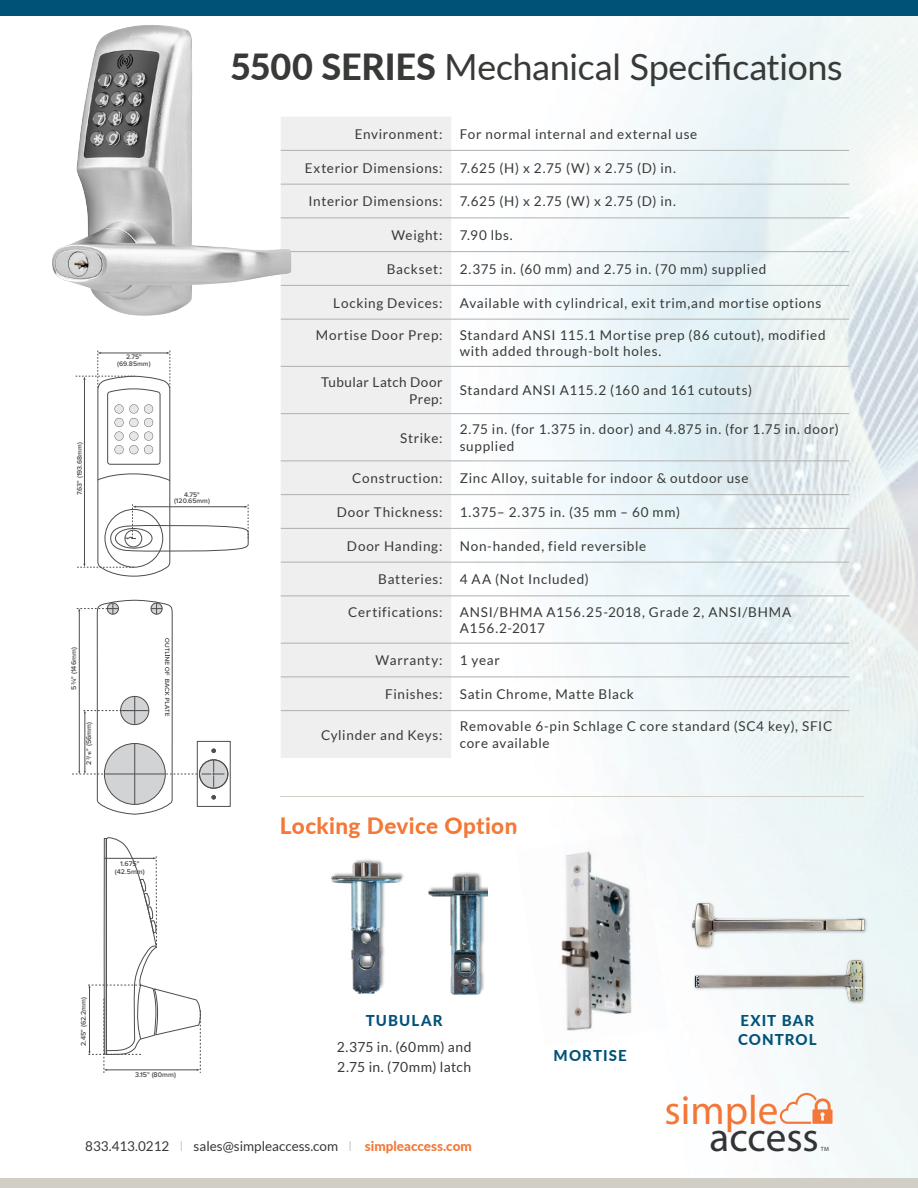
<style>
.page{position:relative;width:918px;height:1188px;background:#fff}
.page>*{position:absolute;margin:0;border:0;box-sizing:border-box;transform-origin:0 0}
.t1{font:41.1px "Myriad Pro";color:#333437}
.t2{font:41.1px "Myriad Pro";color:#f37736}
.t3{font:36px "Lato";letter-spacing:-.01em;color:#373a36}
.t4{font:800 22.5px "Lato";letter-spacing:.015em;color:#f47837}
.t5{font:800 15px/19.5px "Lato";letter-spacing:.075em;color:#005277}
.t6{font:13.95px/20.1px "Lato";letter-spacing:.02em;color:#373a36}
.t7{font:13.5px/16.5px "Lato";letter-spacing:.05em;color:#373a36}
.t8{font:13.5px "Lato";color:#373a36}
.t9{font:13.5px/16.5px "Lato";letter-spacing:.03em;color:#373a36;text-align:right}
.t10{font:600 7.05px/7.9px "Proxima Nova";color:#4d4d4f;text-align:center}
.t11{font:600 6.9px/6.9px "Proxima Nova";color:#4d4d4f;text-align:center}
.t12{font:6.15px "Myriad Pro";color:#333437}
.s1{font-weight:800}
.s2{color:#d0cec5}
.s3{font-weight:800;color:#f47837}
</style>
<div class="page">
<img style="left:157px;top:15px;width:761px;height:1164px">
<div style="left:0;top:0;width:918px;height:15px;background:#005277"></div>
<div style="left:0;top:1179px;width:918px;height:9px;background:#d0cec5"></div>
<svg style="left:780px;top:1093px;width:53px;height:31px"></svg>
<img style="left:328px;top:846px;width:81px;height:161px">
<img style="left:423px;top:862px;width:65px;height:147px">
<img style="left:516px;top:833px;width:153px;height:214px">
<div style="left:281px;top:117px;width:170px;height:641px;background:#efeff0"></div>
<hr style="left:281px;top:150px;width:170px;height:1px;background:#afb0ae">
<hr style="left:451px;top:150px;width:398px;height:1px;background:#afb0ae">
<hr style="left:281px;top:184px;width:170px;height:1px;background:#afb0ae">
<hr style="left:451px;top:184px;width:398px;height:1px;background:#afb0ae">
<hr style="left:281px;top:218px;width:170px;height:1px;background:#afb0ae">
<hr style="left:451px;top:218px;width:398px;height:1px;background:#afb0ae">
<hr style="left:281px;top:251px;width:170px;height:1px;background:#afb0ae">
<hr style="left:451px;top:251px;width:398px;height:1px;background:#afb0ae">
<hr style="left:281px;top:285px;width:170px;height:1px;background:#afb0ae">
<hr style="left:451px;top:285px;width:398px;height:1px;background:#afb0ae">
<hr style="left:281px;top:319px;width:170px;height:1px;background:#afb0ae">
<hr style="left:451px;top:319px;width:398px;height:1px;background:#afb0ae">
<hr style="left:281px;top:366px;width:170px;height:1px;background:#afb0ae">
<hr style="left:451px;top:366px;width:398px;height:1px;background:#afb0ae">
<hr style="left:281px;top:413px;width:170px;height:1px;background:#afb0ae">
<hr style="left:451px;top:413px;width:398px;height:1px;background:#afb0ae">
<hr style="left:281px;top:461px;width:170px;height:1px;background:#afb0ae">
<hr style="left:451px;top:461px;width:398px;height:1px;background:#afb0ae">
<hr style="left:281px;top:494px;width:170px;height:1px;background:#afb0ae">
<hr style="left:451px;top:494px;width:398px;height:1px;background:#afb0ae">
<hr style="left:281px;top:528px;width:170px;height:1px;background:#afb0ae">
<hr style="left:451px;top:528px;width:398px;height:1px;background:#afb0ae">
<hr style="left:281px;top:562px;width:170px;height:1px;background:#afb0ae">
<hr style="left:451px;top:562px;width:398px;height:1px;background:#afb0ae">
<hr style="left:281px;top:596px;width:170px;height:1px;background:#afb0ae">
<hr style="left:451px;top:596px;width:398px;height:1px;background:#afb0ae">
<hr style="left:281px;top:643px;width:170px;height:1px;background:#afb0ae">
<hr style="left:451px;top:643px;width:398px;height:1px;background:#afb0ae">
<hr style="left:281px;top:677px;width:170px;height:1px;background:#afb0ae">
<hr style="left:451px;top:677px;width:398px;height:1px;background:#afb0ae">
<hr style="left:281px;top:710px;width:170px;height:1px;background:#afb0ae">
<hr style="left:451px;top:710px;width:398px;height:1px;background:#afb0ae">
<hr style="left:280px;top:796px;width:584px;height:1px;background:#d0cec5">
<img style="left:52px;top:25px;width:240px;height:291px">
<svg style="left:76px;top:351px;width:173px;height:226px"></svg>
<svg style="left:88px;top:837px;width:113px;height:236px"></svg>
<svg style="left:72px;top:600px;width:156px;height:215px"></svg>
<hr style="left:197px;top:742px;width:1px;height:64px;background:#4d4d4f">
<hr style="left:230px;top:741px;width:1px;height:65px;background:#4d4d4f">
<hr style="left:197px;top:806px;width:33px;height:1px;background:#4d4d4f">
<hr style="left:197px;top:741px;width:33px;height:1px;background:#4d4d4f">
<img style="left:689px;top:898px;width:180px;height:56px">
<img style="left:689px;top:957px;width:182px;height:47px">
<p class="t11" style="left:76px;top:495px;width:54px;rotate:-90deg">7.63" (193.68mm)</p>
<p class="t11" style="left:117px;top:354px;width:35px">2.75" (69.85mm)</p>
<p class="t10" style="left:70px;top:690px;width:44px;rotate:-90deg">5¾" (146mm)</p>
<p class="t10" style="left:85px;top:765px;width:44px;rotate:-90deg">23/16" (56mm)</p>
<p class="t10" style="left:115px;top:860px;width:31px">1.675" (42.5mm)</p>
<p class="t11" style="left:174px;top:491px;width:37px">4.75" (120.65mm)</p>
<h2 class="t3" style="left:230px;top:47px;width:614px"><span class="s1">5500 SERIES</span> Mechanical Specifications</h2>
<p class="t7" style="left:355px;top:126px;width:89px">Environment:</p>
<p class="t7" style="left:460px;top:126px;width:239px">For normal internal and external use</p>
<p class="t7" style="left:305px;top:159px;width:139px">Exterior Dimensions:</p>
<p class="t7" style="left:460px;top:159px;width:218px">7.625 (H) x 2.75 (W) x 2.75 (D) in.</p>
<p class="t7" style="left:308px;top:193px;width:135px">Interior Dimensions:</p>
<p class="t7" style="left:460px;top:193px;width:218px">7.625 (H) x 2.75 (W) x 2.75 (D) in.</p>
<p class="t7" style="left:392px;top:227px;width:52px">Weight:</p>
<p class="t7" style="left:460px;top:227px;width:55px">7.90 lbs.</p>
<p class="t7" style="left:387px;top:261px;width:57px">Backset:</p>
<p class="t7" style="left:460px;top:261px;width:308px">2.375 in. (60 mm) and 2.75 in. (70 mm) supplied</p>
<p class="t7" style="left:333px;top:294px;width:111px">Locking Devices:</p>
<p class="t7" style="left:460px;top:294px;width:363px">Available with cylindrical, exit trim,and mortise options</p>
<p class="t7" style="left:316px;top:327px;width:128px">Mortise Door Prep:</p>
<p class="t7" style="left:460px;top:327px;width:367px">Standard ANSI 115.1 Mortise prep (86 cutout), modified with added through-bolt holes.</p>
<p class="t9" style="left:321px;top:374px;width:123px">Tubular Latch Door<br>Prep:</p>
<p class="t7" style="left:460px;top:382px;width:294px">Standard ANSI A115.2 (160 and 161 cutouts)</p>
<p class="t7" style="left:400px;top:429px;width:44px">Strike:</p>
<p class="t7" style="left:460px;top:421px;width:381px">2.75 in. (for 1.375 in. door) and 4.875 in. (for 1.75 in. door) supplied</p>
<p class="t7" style="left:352px;top:470px;width:92px">Construction:</p>
<p class="t7" style="left:460px;top:470px;width:290px">Zinc Alloy, suitable for indoor &amp; outdoor use</p>
<p class="t7" style="left:337px;top:504px;width:107px">Door Thickness:</p>
<p class="t7" style="left:460px;top:504px;width:222px">1.375– 2.375 in. (35 mm – 60 mm)</p>
<p class="t7" style="left:347px;top:537px;width:97px">Door Handing:</p>
<p class="t7" style="left:460px;top:537px;width:188px">Non-handed, field reversible</p>
<p class="t7" style="left:378px;top:571px;width:66px">Batteries:</p>
<p class="t7" style="left:460px;top:571px;width:131px">4 AA (Not Included)</p>
<p class="t7" style="left:348px;top:603px;width:96px">Certifications:</p>
<p class="t7" style="left:460px;top:603px;width:333px">ANSI/BHMA A156.25-2018, Grade 2, ANSI/BHMA<br>A156.2-2017</p>
<p class="t7" style="left:376px;top:652px;width:68px">Warranty:</p>
<p class="t7" style="left:460px;top:652px;width:42px">1 year</p>
<p class="t7" style="left:385px;top:686px;width:59px">Finishes:</p>
<p class="t7" style="left:460px;top:686px;width:176px">Satin Chrome, Matte Black</p>
<p class="t7" style="left:321px;top:726px;width:123px">Cylinder and Keys:</p>
<p class="t7" style="left:460px;top:718px;width:374px">Removable 6-pin Schlage C core standard (SC4 key), SFIC core available</p>
<h3 class="t4" style="left:280px;top:809px;width:239px">Locking Device Option</h3>
<p class="t10" style="left:80px;top:1046px;width:50px;rotate:-90deg">2.45" (62.2mm)</p>
<p class="t10" style="left:135px;top:1071px;width:42px">3.15" (80mm)</p>
<p class="t5" style="left:366px;top:1010px;width:78px">TUBULAR</p>
<p class="t6" style="left:337px;top:1036px;width:136px">2.375 in. (60mm) and<br>2.75 in. (70mm) latch</p>
<p class="t5" style="left:554px;top:1045px;width:75px">MORTISE</p>
<p class="t5" style="left:738px;top:1010px;width:80px">EXIT BAR<br>CONTROL</p>
<h1 class="t2" style="left:665px;top:1085px;width:116px">simple</h1>
<p class="t8" style="left:85px;top:1138px;width:388px">833.413.0212 <span class="s2">l</span> sales@simpleaccess.com <span class="s2">l</span> <span class="s3">simpleaccess.com</span></p>
<h1 class="t1" style="left:710px;top:1112px;width:111px">access</h1>
<p class="t12" style="left:821px;top:1145px;width:10px">TM</p>
</div>
